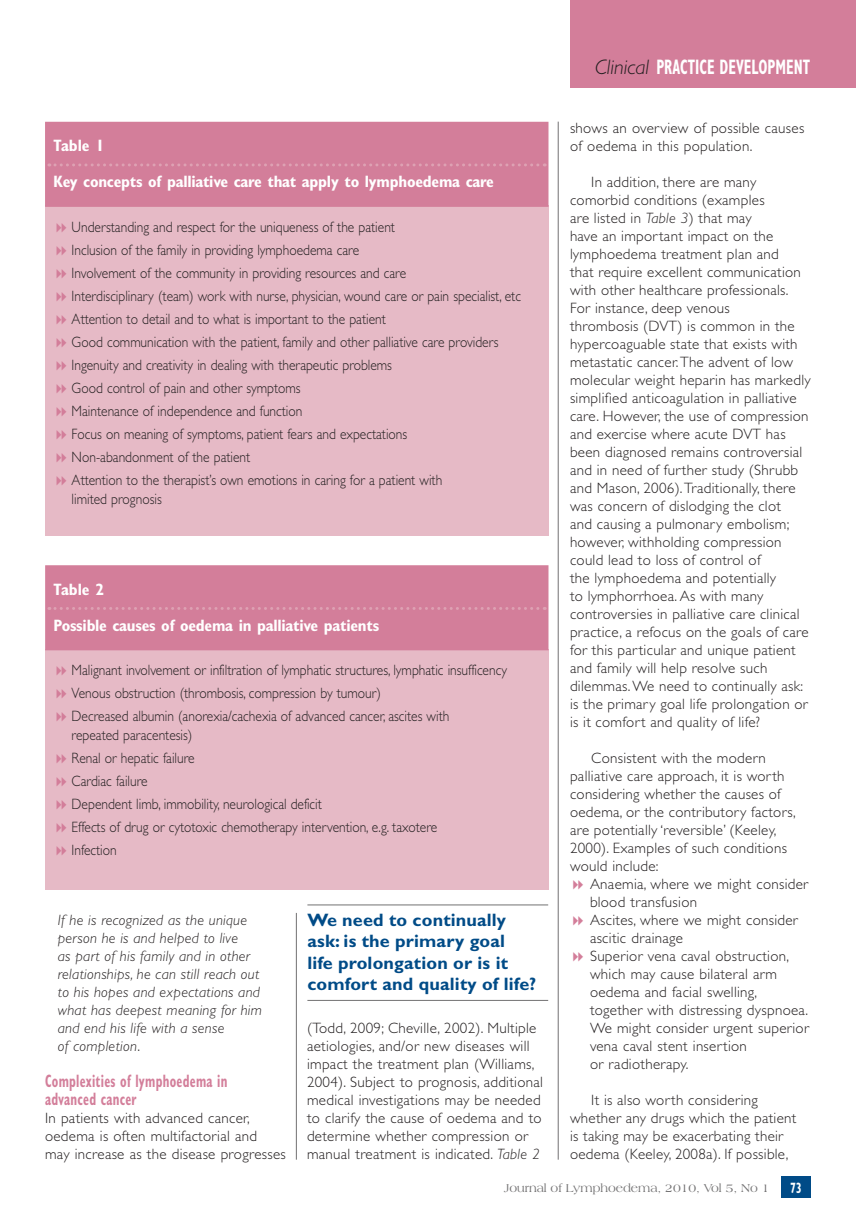
<style>
.page{position:relative;width:856px;height:1226px;background:#fff}
.page>*{position:absolute;margin:0;border:0;box-sizing:border-box;transform-origin:0 0}
.t1{font:700 condensed 21px "Gill Sans";color:#fff;scale:.7 1}
.Body_text{font:700 18px/21px "Gill Sans";letter-spacing:.01em;color:#004b87}
.A-head{font:700 condensed 18px/18px "Gill Sans";letter-spacing:.02em;color:#d37e9a;scale:.7 1}
.table_header{font:700 condensed 16.5px "Gill Sans";letter-spacing:-.015em;color:#fff}
.Body_text-2{font:300 15px/18px "Gill Sans";letter-spacing:.02em;color:#231f20}
.table_text{font:300 15px/18.8px "Gill Sans";color:#231f20;scale:.9 1}
.First_para{font:300 15px/18px "Gill Sans";letter-spacing:.02em;color:#231f20}
.Bullet{font:300 15px/18px "Gill Sans";letter-spacing:.02em;color:#231f20}
.Body_text-3{font:italic 300 15px/18px "Gill Sans";letter-spacing:.02em;color:#231f20}
.t2{font:700 condensed 15px "Gill Sans";color:#fff;scale:.7 1}
.t3{font:12px "Americana BT";color:#727172}
.s1{font-style:normal}
.s2{font-style:italic}
.s3{font-weight:300;font-style:italic;font-stretch:normal;color:#231f20}
</style>
<div class="page">
<div style="left:569px;top:0;width:286px;height:88px;background:#d37e9a"></div>
<div style="left:781px;top:1176px;width:29px;height:21px;background:#004b87"></div>
<hr style="left:296px;top:912px;width:1px;height:247px;background:#727172">
<hr style="left:558px;top:122px;width:1px;height:1037px;background:#727172">
<div style="left:45px;top:206px;width:503px;height:329px;background:#e6bac6"></div>
<div style="left:45px;top:122px;width:503px;height:85px;background:#d37e9a"></div>
<svg style="left:49px;top:163px;width:496px;height:3px"></svg>
<div style="left:45px;top:649px;width:503px;height:240px;background:#e6bac6"></div>
<div style="left:45px;top:565px;width:503px;height:85px;background:#d37e9a;border:2px solid #d37e9a"></div>
<svg style="left:49px;top:607px;width:496px;height:3px"></svg>
<hr style="left:307px;top:904px;width:241px;height:1px;background:#727172">
<hr style="left:307px;top:1000px;width:241px;height:1px;background:#727172">
<p class="table_header" style="left:54px;top:136px;width:52px">Table 1</p>
<p class="table_header" style="left:54px;top:172px;width:441px">Key concepts of palliative care that apply to lymphoedema care</p>
<p class="table_text" style="left:72px;top:218px;width:361px">Understanding and respect for the uniqueness of the patient</p>
<p class="table_text" style="left:72px;top:241px;width:321px">Inclusion of the family in providing lymphoedema care</p>
<p class="table_text" style="left:72px;top:264px;width:373px">Involvement of the community in providing resources and care</p>
<p class="table_text" style="left:72px;top:287px;width:500px">Interdisciplinary (team) work with nurse, physician, wound care or pain specialist, etc</p>
<p class="table_text" style="left:72px;top:310px;width:350px">Attention to detail and to what is important to the patient</p>
<p class="table_text" style="left:72px;top:333px;width:476px">Good communication with the patient, family and other palliative care providers</p>
<p class="table_text" style="left:72px;top:356px;width:357px">Ingenuity and creativity in dealing with therapeutic problems</p>
<p class="table_text" style="left:72px;top:379px;width:256px">Good control of pain and other symptoms</p>
<p class="table_text" style="left:72px;top:402px;width:258px">Maintenance of independence and function</p>
<p class="table_text" style="left:72px;top:425px;width:374px">Focus on meaning of symptoms, patient fears and expectations</p>
<p class="table_text" style="left:72px;top:448px;width:200px">Non-abandonment of the patient</p>
<p class="table_text" style="left:72px;top:471px;width:413px">Attention to the therapist’s own emotions in caring for a patient with limited prognosis</p>
<p class="table_header" style="left:54px;top:579px;width:52px">Table 2</p>
<p class="table_header" style="left:54px;top:615px;width:327px">Possible causes of oedema in palliative patients</p>
<p class="table_text" style="left:72px;top:661px;width:485px">Malignant involvement or infiltration of lymphatic structures, lymphatic insufficency</p>
<p class="table_text" style="left:72px;top:684px;width:345px">Venous obstruction (thrombosis, compression by tumour)</p>
<p class="table_text" style="left:72px;top:707px;width:421px">Decreased albumin (anorexia/cachexia of advanced cancer, ascites with repeated paracentesis)</p>
<p class="table_text" style="left:72px;top:749px;width:138px">Renal or hepatic failure</p>
<p class="table_text" style="left:72px;top:772px;width:86px">Cardiac failure</p>
<p class="table_text" style="left:72px;top:795px;width:279px">Dependent limb, immobility, neurological deficit</p>
<p class="table_text" style="left:72px;top:818px;width:408px">Effects of drug or cytotoxic chemotherapy intervention, e.g. taxotere</p>
<p class="table_text" style="left:72px;top:841px;width:52px">Infection</p>
<p class="Body_text-3" style="left:58px;top:911px;width:206px">If he is recognized as the unique person he is and helped to live<br>as part of his family and in other relationships, he can still reach out to his hopes and expectations and what has deepest meaning for him and end his life with a sense<br>of completion<span class="s1">.</span></p>
<p class="A-head" style="left:45px;top:1071px;width:262px">Complexities of lymphoedema in advanced cancer</p>
<p class="First_para" style="left:45px;top:1109px;width:242px">In patients with advanced cancer, oedema is often multifactorial and<br>may increase as the disease progresses</p>
<p class="Body_text" style="left:307px;top:909px;width:230px">We need to continually ask: is the primary goal<br>life prolongation or is it comfort and quality of life?</p>
<p class="First_para" style="left:307px;top:1019px;width:237px">(Todd, 2009; Cheville, 2002). Multiple aetiologies, and/or new diseases will impact the treatment plan (Williams, 2004). Subject to prognosis, additional medical investigations may be needed to clarify the cause of oedema and to determine whether compression or manual treatment is indicated. <span class="s2">Table 2</span></p>
<p class="t1" style="left:595px;top:54px;width:309px"><span class="s3">Clinical</span> PRACTICE DEVELOPMENT</p>
<p class="First_para" style="left:570px;top:119px;width:236px">shows an overview of possible causes of oedema in this population.</p>
<p class="Body_text-2" style="left:570px;top:173px;width:242px;text-indent:21px">In addition, there are many comorbid conditions (examples<br>are listed in <span class="s2">Table 3</span>) that may<br>have an important impact on the lymphoedema treatment plan and<br>that require excellent communication with other healthcare professionals.<br>For instance, deep venous<br>thrombosis (DVT) is common in the hypercoaguable state that exists with metastatic cancer. The advent of low molecular weight heparin has markedly simplified anticoagulation in palliative care. However, the use of compression and exercise where acute DVT has been diagnosed remains controversial and in need of further study (Shrubb and Mason, 2006). Traditionally, there was concern of dislodging the clot<br>and causing a pulmonary embolism; however, withholding compression could lead to loss of control of<br>the lymphoedema and potentially<br>to lymphorrhoea. As with many controversies in palliative care clinical practice, a refocus on the goals of care for this particular and unique patient and family will help resolve such dilemmas. We need to continually ask: is the primary goal life prolongation or is it comfort and quality of life?</p>
<p class="Body_text-2" style="left:570px;top:749px;width:227px;text-indent:21px">Consistent with the modern palliative care approach, it is worth considering whether the causes of oedema, or the contributory factors, are potentially ‘reversible’ (Keeley,<br>2000). Examples of such conditions would include:</p>
<p class="Bullet" style="left:590px;top:875px;width:220px">Anaemia, where we might consider blood transfusion</p>
<p class="Bullet" style="left:590px;top:911px;width:209px">Ascites, where we might consider ascitic drainage</p>
<p class="Bullet" style="left:590px;top:947px;width:220px">Superior vena caval obstruction, which may cause bilateral arm oedema and facial swelling, together with distressing dyspnoea.<br>We might consider urgent superior vena caval stent insertion<br>or radiotherapy.</p>
<p class="Body_text-2" style="left:570px;top:1091px;width:228px;text-indent:21px">It is also worth considering whether any drugs which the patient is taking may be exacerbating their oedema (Keeley, 2008a). If possible,</p>
<p class="t3" style="left:504px;top:1180px;width:267px">Journal of Lymphoedema, 2010, Vol 5, No 1</p>
<p class="t2" style="left:790px;top:1178px;width:17px">73</p>
</div>
